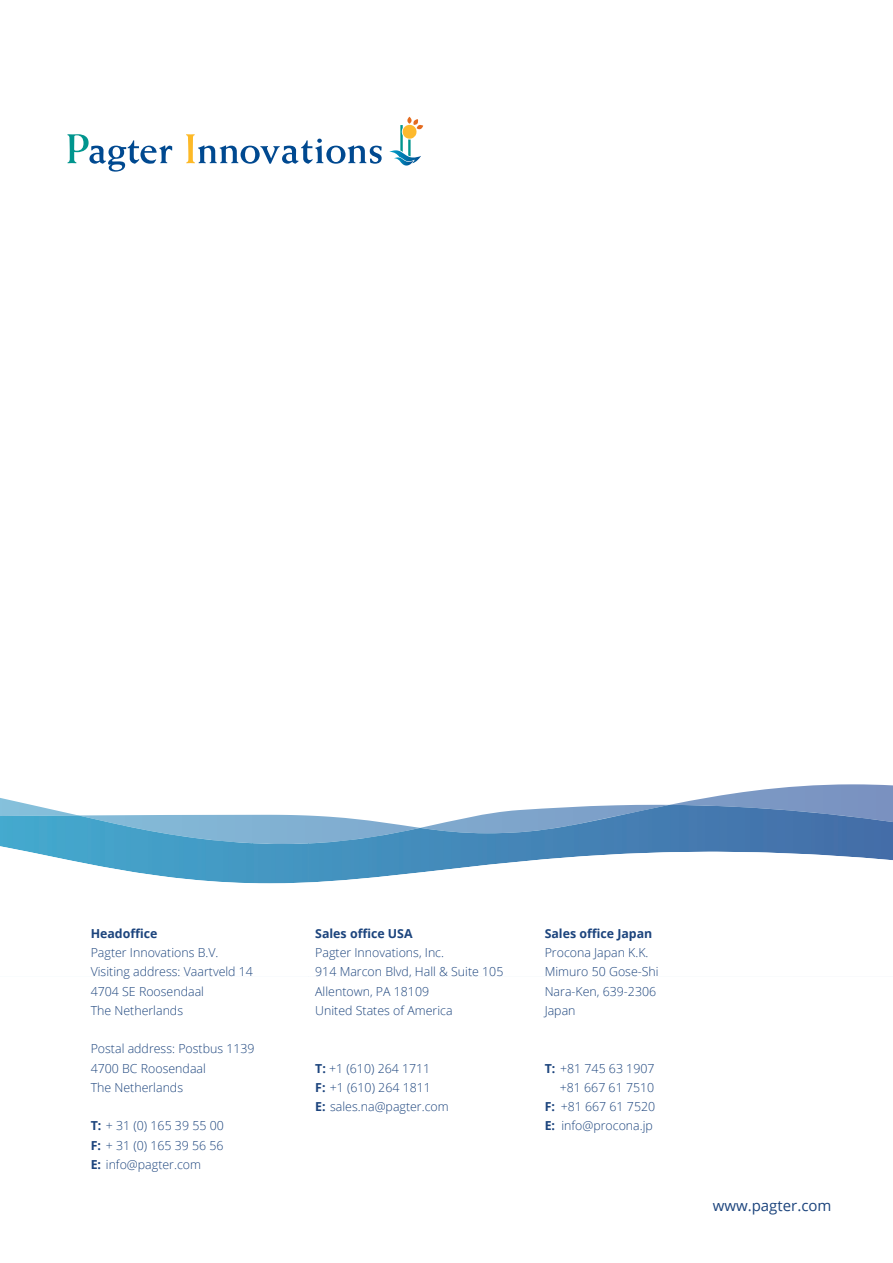
<style>
.page{position:relative;width:893px;height:1263px;background:#fff}
.page>*{position:absolute;margin:0;border:0;box-sizing:border-box;transform-origin:0 0}
.t1{font:15px "Open Sans";color:#1c447d}
.t2{font:300 12.45px/19.2px "Open Sans";color:#1c447d}
.t3{font:700 12.45px "Open Sans";color:#1c447d}
.s1{font-weight:700}
</style>
<div class="page">
<svg style="left:669px;top:784px;width:224px;height:21px"></svg>
<svg style="left:0;top:798px;width:669px;height:32px"></svg>
<img style="left:0;top:815px;width:122px;height:15px">
<img style="left:569px;top:805px;width:324px;height:25px">
<img style="left:122px;top:825px;width:131px;height:5px">
<img style="left:308px;top:825px;width:262px;height:5px">
<svg style="left:0;top:832px;width:893px;height:52px"></svg>
<svg style="left:389px;top:117px;width:34px;height:49px"></svg>
<svg style="left:68px;top:134px;width:104px;height:38px"></svg>
<svg style="left:186px;top:134px;width:196px;height:30px"></svg>
<p class="t3" style="left:91px;top:924px;width:68px">Headoffice</p>
<p class="t2" style="left:91px;top:942px;width:164px">Pagter Innovations B.V.<br>Visiting address: Vaartveld 14<br>4704 SE Roosendaal<br>The Netherlands</p>
<p class="t2" style="left:91px;top:1039px;width:165px">Postal address: Postbus 1139<br>4700 BC Roosendaal<br>The Netherlands</p>
<p class="t2" style="left:91px;top:1116px;width:135px;text-align:justify"><span class="s1">T:</span> + 31 (0) 165 39 55 00<br><span class="s1">F:</span> + 31 (0) 165 39 56 56<br><span class="s1">E:</span> info@pagter.com</p>
<p class="t3" style="left:315px;top:924px;width:99px">Sales office USA</p>
<p class="t2" style="left:315px;top:942px;width:190px">Pagter Innovations, Inc.<br>914 Marcon Blvd, Hall &amp; Suite 105<br>Allentown, PA 18109<br>United States of America</p>
<p class="t2" style="left:315px;top:1058px;width:135px"><span class="s1">T:</span> +1 (610) 264 1711<br><span class="s1">F:</span> +1 (610) 264 1811<br><span class="s1">E:</span> sales.na@pagter.com</p>
<p class="t3" style="left:545px;top:924px;width:109px">Sales office Japan</p>
<p class="t2" style="left:545px;top:942px;width:115px">Procona Japan K.K.<br>Mimuro 50 Gose-Shi<br>Nara-Ken, 639-2306<br>Japan</p>
<p class="t2" style="left:545px;top:1058px;width:112px;text-align:right"><span class="s1">T:</span> +81 745 63 1907 +81 667 61 7510<br><span class="s1">F:</span> +81 667 61 7520<br><span class="s1">E:</span> info@procona.jp</p>
<p class="t1" style="left:713px;top:1195px;width:120px">www.pagter.com</p>
</div>
